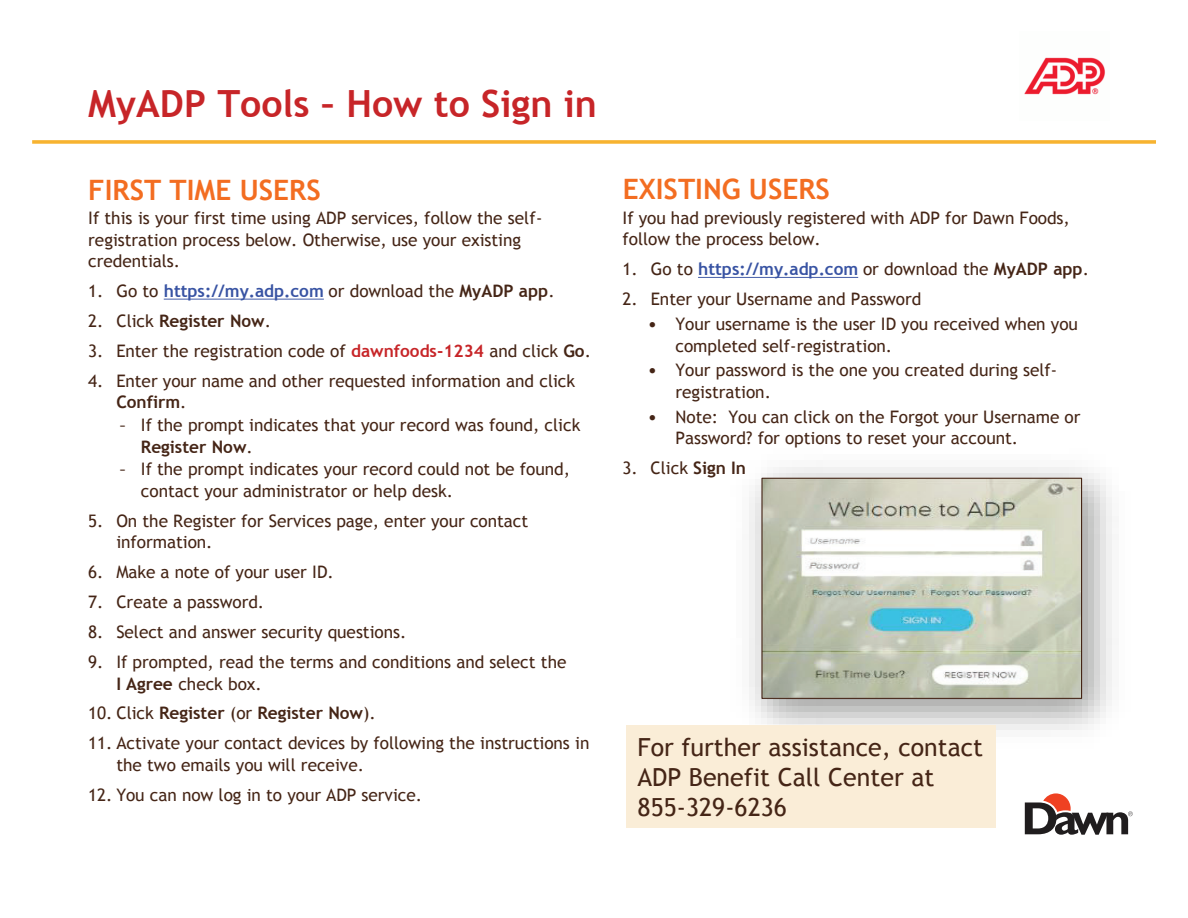
<style>
.page{position:relative;width:1188px;height:918px;background:#fff}
.page>*{position:absolute;margin:0;border:0;box-sizing:border-box;transform-origin:0 0}
.t1{font:700 37.5px "Trebuchet MS";color:#c72528}
.t2{font:700 28.05px "Trebuchet MS";color:#f36d21}
.t3{font:24.9px/30px "Trebuchet MS";color:#452516}
.t4{font:17.25px/21.6px "Trebuchet MS";color:#452516}
.t5{font:700 17.25px "Trebuchet MS";color:#452516}
.s1{font-weight:700;color:#3853a3}
.s2{font-weight:700}
.s3{font-weight:400}
.s4{font-weight:700;color:#c72528}
.s5{font-family:"Segoe UI"}
.s6{font-size:18.9px}
</style>
<div class="page">
<svg style="left:1025px;top:794px;width:108px;height:41px"></svg>
<svg style="left:32px;top:140px;width:1124px;height:4px;background:#f7bb46"></svg>
<svg style="left:164px;top:299px;width:160px;height:1px"></svg>
<svg style="left:698px;top:277px;width:160px;height:1px"></svg>
<img style="left:725px;top:467px;width:387px;height:263px">
<img style="left:763px;top:480px;width:317px;height:217px">
<div style="left:761px;top:478px;width:321px;height:221px;border:1px solid #452516"></div>
<div style="left:626px;top:726px;width:370px;height:102px;background:#faedd7"></div>
<img style="left:1024px;top:57px;width:81px;height:38px">
<p class="t1" style="left:88px;top:80px;width:510px">MyADP Tools – How to Sign in</p>
<p class="t2" style="left:88px;top:172px;width:234px">FIRST TIME USERS</p>
<p class="t2" style="left:623px;top:172px;width:208px">EXISTING USERS</p>
<p class="t4" style="left:88px;top:207px;width:456px">If this is your first time using ADP services, follow the self&shy;registration process below. Otherwise, use your existing credentials.</p>
<p class="t4" style="left:88px;top:280px;width:468px">1. Go to <span class="s1">https://my.adp.com</span> or download the <span class="s2">MyADP app</span>.</p>
<p class="t5" style="left:88px;top:310px;width:184px"><span class="s3">2. Click</span> Register Now<span class="s3">.</span></p>
<p class="t4" style="left:88px;top:340px;width:504px">3. Enter the registration code of <span class="s4">dawnfoods-1234</span> and click <span class="s2">Go</span>.</p>
<p class="t4" style="left:116px;top:370px;width:460px;text-indent:-28px">4. Enter your name and other requested information and click<br><span class="s2">Confirm</span>.</p>
<p class="t4" style="left:141px;top:414px;width:441px;text-indent:-22px"><span class="s5">-</span> If the prompt indicates that your record was found, click<br><span class="s2">Register Now</span>.</p>
<p class="t4" style="left:141px;top:458px;width:431px;text-indent:-22px"><span class="s5">-</span> If the prompt indicates your record could not be found, contact your administrator or help desk.</p>
<p class="t4" style="left:116px;top:510px;width:413px;text-indent:-28px">5. On the Register for Services page, enter your contact information.</p>
<p class="t4" style="left:88px;top:561px;width:247px">6. Make a note of your user ID.</p>
<p class="t4" style="left:88px;top:591px;width:178px">7. Create a password.</p>
<p class="t4" style="left:88px;top:621px;width:320px">8. Select and answer security questions.</p>
<p class="t4" style="left:116px;top:651px;width:452px;text-indent:-28px">9. If prompted, read the terms and conditions and select the<br><span class="s2">I Agree</span> check box.</p>
<p class="t5" style="left:88px;top:703px;width:289px"><span class="s3">10. Click</span> Register <span class="s3">(or</span> Register Now<span class="s3">).</span></p>
<p class="t4" style="left:116px;top:732px;width:475px;text-indent:-28px">11. Activate your contact devices by following the instructions in the two emails you will receive.</p>
<p class="t4" style="left:88px;top:784px;width:336px">12. You can now log in to your ADP service.</p>
<p class="t4" style="left:623px;top:207px;width:449px">If you had previously registered with ADP for Dawn Foods, follow the process below.</p>
<p class="t4" style="left:623px;top:258px;width:468px">1. Go to <span class="s1">https://my.adp.com</span> or download the <span class="s2">MyADP app</span>.</p>
<p class="t4" style="left:623px;top:288px;width:300px">2. Enter your Username and Password</p>
<p class="t4" style="left:676px;top:313px;width:404px;text-indent:-28px"><span class="s6">•</span> Your username is the user ID you received when you completed self-registration.</p>
<p class="t4" style="left:676px;top:359px;width:383px;text-indent:-28px"><span class="s6">•</span> Your password is the one you created during self&shy;registration.</p>
<p class="t4" style="left:676px;top:405px;width:406px;text-indent:-28px"><span class="s6">•</span> Note: You can click on the Forgot your Username or<br>Password? for options to reset your account.</p>
<p class="t4" style="left:623px;top:457px;width:125px">3. Click <span class="s2">Sign In</span></p>
<p class="t3" style="left:638px;top:732px;width:347px">For further assistance, contact<br>ADP Benefit Call Center at<br>855-329-6236</p>
</div>
